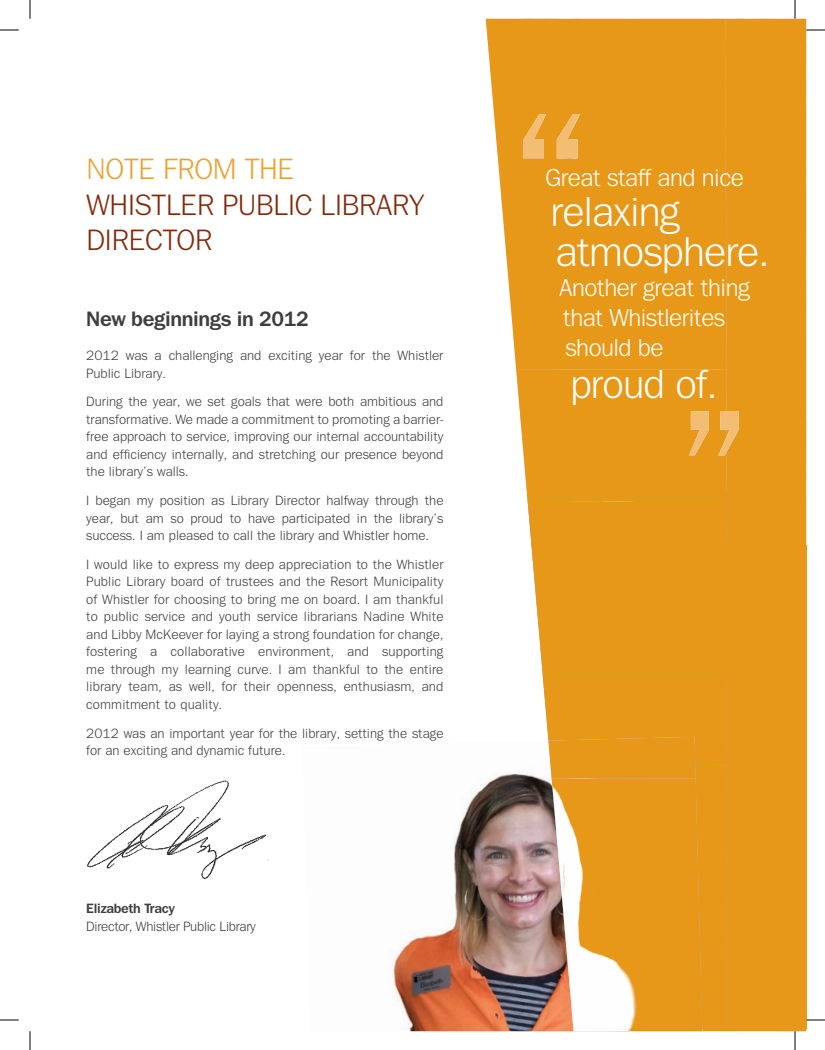
<style>
.page{position:relative;width:825px;height:1050px;background:#fff}
.page>*{position:absolute;margin:0;border:0;box-sizing:border-box;transform-origin:0 0}
.t1{font:42.5px/40px "Tee Franklin";letter-spacing:-.02em;color:#fff}
.t2{font:41.25px "Tee Franklin";letter-spacing:-.02em;color:#fff}
.t3{font:30px/36px "Tee Franklin";letter-spacing:-.005em;color:#852809}
.t4{font:30px "Tee Franklin";color:#eca130}
.t5{font:25px/30px "Tee Franklin";letter-spacing:-.02em;color:#fff}
.t6{font:700 21.25px "Tee Franklin";letter-spacing:-.02em;color:#3e3e3f}
.t7{font:13.75px/17.5px "Tee Franklin";color:#3e3e3f;text-align:justify}
.t8{font:13.75px "Tee Franklin";letter-spacing:-.02em;color:#3e3e3f}
.t9{font:700 13.75px "Tee Franklin";letter-spacing:-.02em;color:#3e3e3f}
</style>
<div class="page">
<hr style="left:702px;top:1029px;width:104px;height:2px;background:#e89818">
<div style="left:486px;top:19px;width:240px;height:175px;background:#e89818"></div>
<div style="left:726px;top:19px;width:80px;height:527px;background:#e89818"></div>
<div style="left:501px;top:194px;width:225px;height:176px;background:#e89818"></div>
<div style="left:516px;top:370px;width:210px;height:132px;background:#e89818"></div>
<div style="left:528px;top:502px;width:198px;height:176px;background:#e89818"></div>
<div style="left:726px;top:546px;width:80px;height:483px;background:#e89818"></div>
<div style="left:543px;top:677px;width:183px;height:88px;background:#e89818"></div>
<div style="left:696px;top:765px;width:30px;height:264px;background:#e89818"></div>
<img style="left:523px;top:114px;width:57px;height:44px">
<img style="left:689px;top:411px;width:50px;height:44px">
<img style="left:393px;top:741px;width:177px;height:290px">
<img style="left:573px;top:1029px;width:129px;height:2px">
<img style="left:552px;top:779px;width:150px;height:250px">
<div style="left:548px;top:737px;width:148px;height:42px;background:#e89818"></div>
<img style="left:87px;top:780px;width:182px;height:100px">
<svg style="left:0;top:29px;width:19px;height:2px"></svg>
<svg style="left:0;top:1019px;width:19px;height:2px"></svg>
<svg style="left:806px;top:19px;width:19px;height:1012px"></svg>
<svg style="left:29px;top:0;width:2px;height:19px"></svg>
<svg style="left:29px;top:1031px;width:2px;height:19px"></svg>
<svg style="left:794px;top:0;width:2px;height:19px"></svg>
<svg style="left:794px;top:1031px;width:2px;height:19px"></svg>
<h3 class="t4" style="left:86px;top:151px;width:209px">NOTE FROM THE</h3>
<h3 class="t3" style="left:86px;top:186px;width:340px">WHISTLER PUBLIC LIBRARY<br>DIRECTOR</h3>
<h3 class="t6" style="left:86px;top:306px;width:224px">New beginnings in 2012</h3>
<p class="t7" style="left:86px;top:347px;width:359px">2012 was a challenging and exciting year for the Whistler<br>Public Library.</p>
<p class="t7" style="left:86px;top:393px;width:359px">During the year, we set goals that were both ambitious and transformative. We made a commitment to promoting a barrier&shy;free approach to service, improving our internal accountability and efficiency internally, and stretching our presence beyond the library’s walls.</p>
<p class="t7" style="left:86px;top:492px;width:359px">I began my position as Library Director halfway through the year, but am so proud to have participated in the library’s success. I am pleased to call the library and Whistler home.</p>
<p class="t7" style="left:86px;top:556px;width:359px">I would like to express my deep appreciation to the Whistler Public Library board of trustees and the Resort Municipality of Whistler for choosing to bring me on board. I am thankful to public service and youth service librarians Nadine White and Libby McKeever for laying a strong foundation for change, fostering a collaborative environment, and supporting me through my learning curve. I am thankful to the entire library team, as well, for their openness, enthusiasm, and commitment to quality.</p>
<p class="t7" style="left:86px;top:724px;width:359px">2012 was an important year for the library, setting the stage for an exciting and dynamic future.</p>
<p class="t9" style="left:86px;top:901px;width:90px">Elizabeth Tracy</p>
<p class="t8" style="left:86px;top:918px;width:171px">Director, Whistler Public Library</p>
<h3 class="t5" style="left:545px;top:163px;width:200px">Great staff and nice</h3>
<h1 class="t1" style="left:550px;top:192px;width:220px">relaxing atmosphere.</h1>
<h3 class="t5" style="left:559px;top:273px;width:192px">Another great thing that Whistlerites should be</h3>
<h2 class="t2" style="left:570px;top:360px;width:148px">proud of.</h2>
</div>
